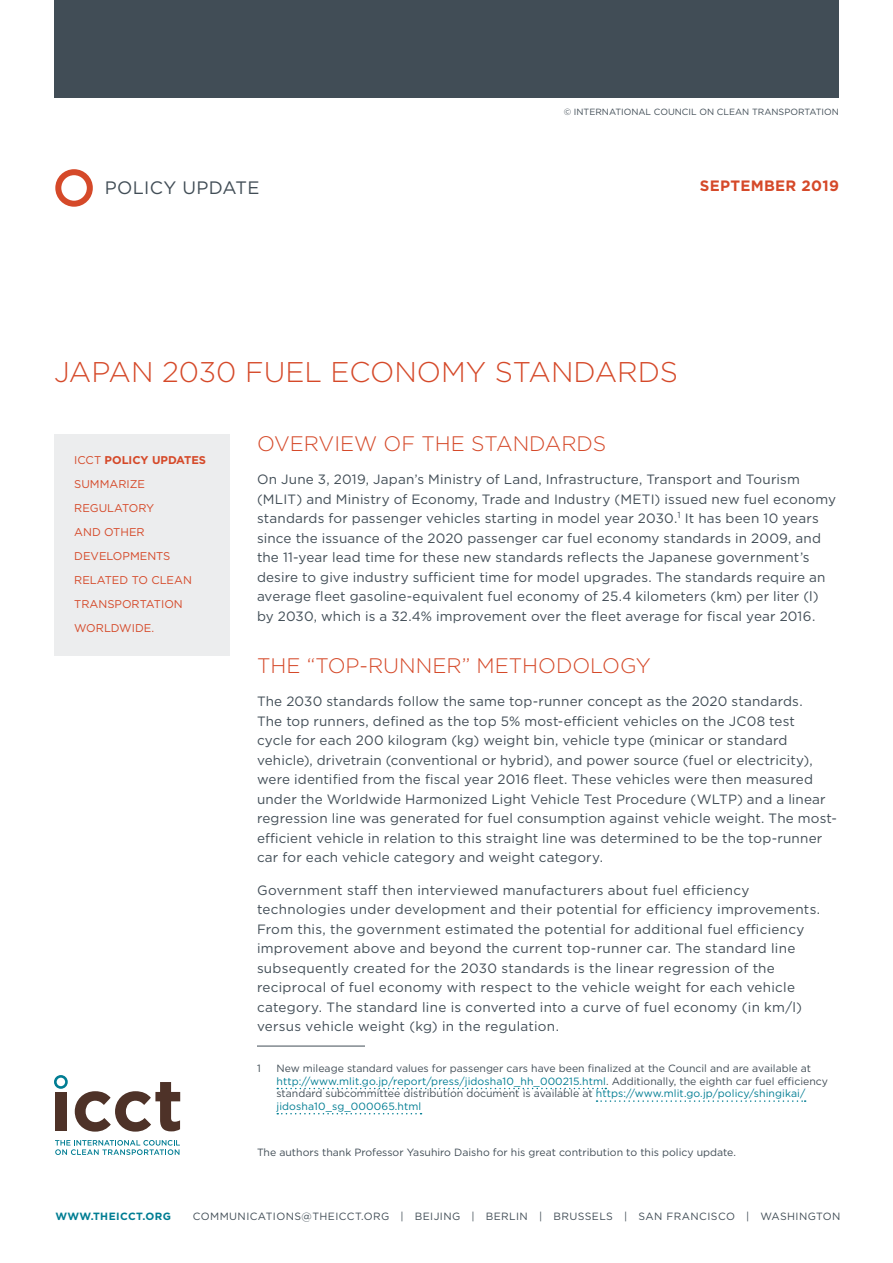
<style>
.page{position:relative;width:893px;height:1263px;background:#fff}
.page>*{position:absolute;margin:0;border:0;box-sizing:border-box;transform-origin:0 0}
.t1{font:300 28.5px "Gotham";color:#d54929}
.t2{font:300 21px "Gotham";color:#d54929}
.t3{font:18px "Gotham";letter-spacing:.02em;color:#414d56}
.t4{font:700 15px "Gotham";letter-spacing:.02em;color:#d54929}
.t5{font:13.5px/19.5px "Gotham";letter-spacing:.015em;color:#414d56}
.t6{font:11.25px/24px "Gotham";color:#d54929}
.t7{font:10.5px/12.6px "Gotham";color:#414d56}
.t8{font:10.5px "Gotham";letter-spacing:.04em;color:#414d56}
.t9{font:700 10.5px "Gotham";letter-spacing:.04em;color:#007d93}
.t10{font:9px "Gotham";color:#414d56}
.s1{font-weight:700}
.s2{color:#007d93}
</style>
<div class="page">
<svg style="left:55px;top:1140px;width:125px;height:15px"></svg>
<div style="left:55px;top:1092px;width:11px;height:39px;background:#4e3228"></div>
<svg style="left:75px;top:1082px;width:105px;height:49px"></svg>
<svg style="left:54px;top:1075px;width:14px;height:14px"></svg>
<div style="left:55px;top:169px;width:38px;height:38px;border:6px solid #d54929;border-radius:50%"></div>
<div style="left:54px;top:0;width:785px;height:98px;background:#414d56"></div>
<hr style="left:257px;top:1046px;width:108px;height:1px;background:#414d56">
<svg style="left:277px;top:1088px;width:329px;height:1px"></svg>
<svg style="left:596px;top:1100px;width:210px;height:2px"></svg>
<svg style="left:277px;top:1113px;width:145px;height:1px"></svg>
<div style="left:54px;top:434px;width:176px;height:222px;background:#ecedee"></div>
<p class="t10" style="left:564px;top:106px;width:277px">© INTERNATIONAL COUNCIL ON CLEAN TRANSPORTATION</p>
<h3 class="t3" style="left:105px;top:176px;width:156px">POLICY UPDATE</h3>
<p class="t4" style="left:700px;top:176px;width:141px">SEPTEMBER 2019</p>
<h1 class="t1" style="left:54px;top:354px;width:625px">JAPAN 2030 FUEL ECONOMY STANDARDS</h1>
<p class="t6" style="left:74px;top:447px;width:133px">ICCT <span class="s1">POLICY UPDATES<br></span>SUMMARIZE<br>REGULATORY<br>AND OTHER<br>DEVELOPMENTS<br>RELATED TO CLEAN<br>TRANSPORTATION<br>WORLDWIDE.</p>
<h2 class="t2" style="left:257px;top:431px;width:351px">OVERVIEW OF THE STANDARDS</h2>
<p class="t5" style="left:257px;top:469px;width:580px">On June 3, 2019, Japan’s Ministry of Land, Infrastructure, Transport and Tourism (MLIT) and Ministry of Economy, Trade and Industry (METI) issued new fuel economy standards for passenger vehicles starting in model year 2030.<sup>1</sup> It has been 10 years since the issuance of the 2020 passenger car fuel economy standards in 2009, and the 11-year lead time for these new standards reflects the Japanese government’s desire to give industry sufficient time for model upgrades. The standards require an average fleet gasoline-equivalent fuel economy of 25.4 kilometers (km) per liter (l) by 2030, which is a 32.4% improvement over the fleet average for fiscal year 2016.</p>
<h2 class="t2" style="left:257px;top:652px;width:395px">THE “TOP-RUNNER” METHODOLOGY</h2>
<p class="t5" style="left:257px;top:691px;width:581px">The 2030 standards follow the same top-runner concept as the 2020 standards.<br>The top runners, defined as the top 5% most-efficient vehicles on the JC08 test<br>cycle for each 200 kilogram (kg) weight bin, vehicle type (minicar or standard vehicle), drivetrain (conventional or hybrid), and power source (fuel or electricity), were identified from the fiscal year 2016 fleet. These vehicles were then measured under the Worldwide Harmonized Light Vehicle Test Procedure (WLTP) and a linear regression line was generated for fuel consumption against vehicle weight. The most&shy;efficient vehicle in relation to this straight line was determined to be the top-runner car for each vehicle category and weight category.</p>
<p class="t5" style="left:257px;top:880px;width:565px">Government staff then interviewed manufacturers about fuel efficiency technologies under development and their potential for efficiency improvements.<br>From this, the government estimated the potential for additional fuel efficiency improvement above and beyond the current top-runner car. The standard line subsequently created for the 2030 standards is the linear regression of the reciprocal of fuel economy with respect to the vehicle weight for each vehicle category. The standard line is converted into a curve of fuel economy (in km/l) versus vehicle weight (kg) in the regulation.</p>
<p class="t7" style="left:257px;top:1062px;width:5px">1</p>
<p class="t7" style="left:276px;top:1062px;width:553px">New mileage standard values for passenger cars have been finalized at the Council and are available at <span class="s2">http://www.mlit.go.jp/report/press/jidosha10_hh_000215.html</span>. Additionally, the eighth car fuel efficiency standard subcommittee distribution document is available at <span class="s2">https://www.mlit.go.jp/policy/shingikai/ jidosha10_sg_000065.html</span></p>
<p class="t7" style="left:257px;top:1145px;width:480px">The authors thank Professor Yasuhiro Daisho for his great contribution to this policy update.</p>
<p class="t9" style="left:55px;top:1209px;width:117px">WWW.THEICCT.ORG</p>
<p class="t8" style="left:193px;top:1209px;width:649px">COMMUNICATIONS@THEICCT.ORG | BEIJING | BERLIN | BRUSSELS | SAN FRANCISCO | WASHINGTON</p>
</div>
